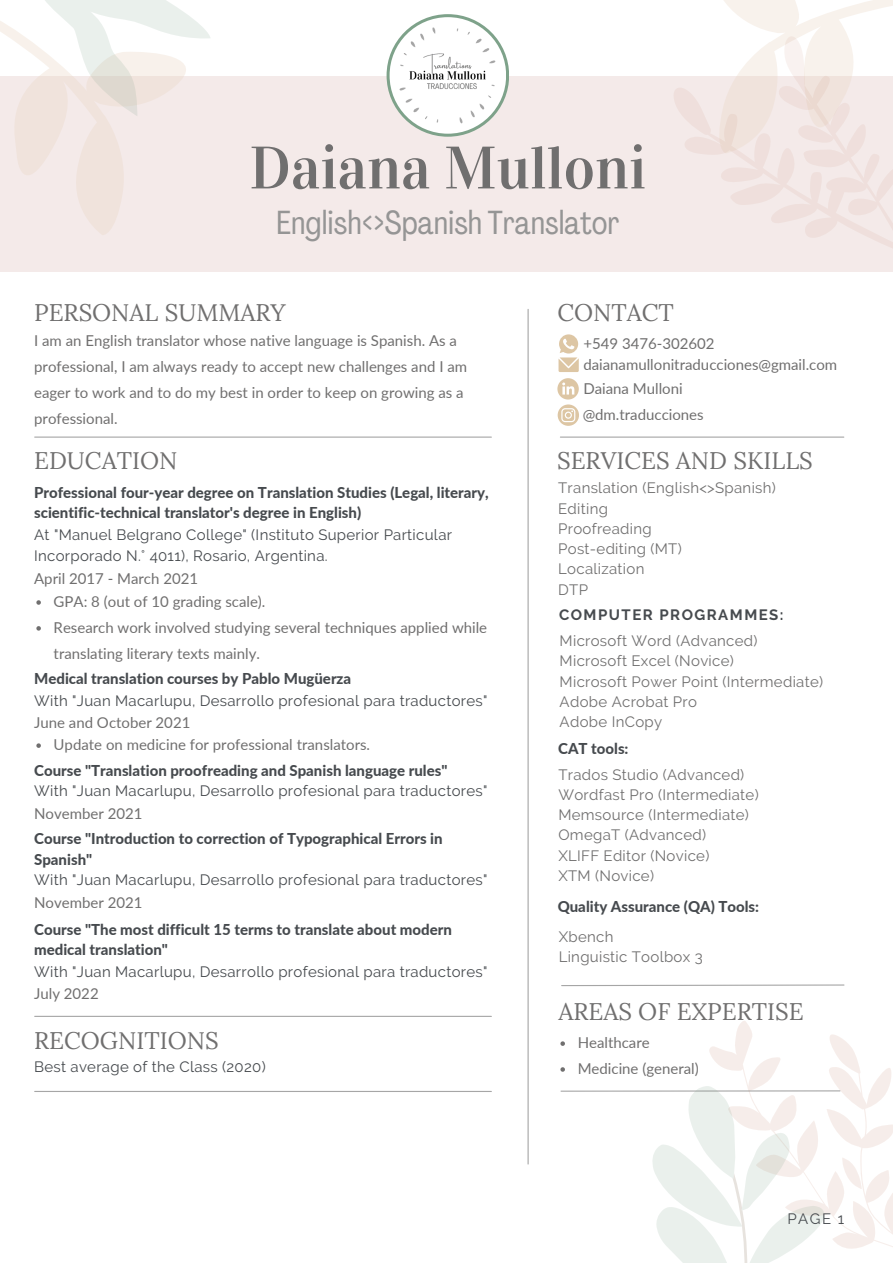
<style>
.page{position:relative;width:893px;height:1264px;background:#fff}
.page>*{position:absolute;margin:0;border:0;box-sizing:border-box;transform-origin:0 0}
.t1{font:60px "Vidaloka";color:#706f6f}
.t2{font:33px "Agrandir Tight";color:#959595}
.t3{font:24px "Lora";color:#706f6f}
.t4{font:15px/25.8px "Lato";color:#706f6f}
.t5{font:800 15px/20.2px "Lato";color:#464a4e}
.t6{font:15px/20.2px "Raleway";letter-spacing:.02em;color:#464a4e}
.t7{font:15px "Raleway";letter-spacing:.02em;color:#706f6f}
.t8{font:700 15px "Raleway";letter-spacing:.1em;color:#464a4e}
</style>
<div class="page">
<div style="left:0;top:76px;width:892px;height:195px;background:#f4eae9"></div>
<svg style="left:561px;top:984px;width:137px;height:2px"></svg>
<hr style="left:560px;top:436px;width:283px;height:1px;background:#a6a6a6">
<hr style="left:35px;top:436px;width:456px;height:1px;background:#a6a6a6">
<hr style="left:527px;top:309px;width:1px;height:854px;background:#a6a6a6">
<img style="left:386px;top:14px;width:123px;height:123px">
<svg style="left:0;top:21px;width:124px;height:214px"></svg>
<svg style="left:33px;top:0;width:177px;height:116px"></svg>
<svg style="left:724px;top:0;width:168px;height:11px"></svg>
<svg style="left:647px;top:11px;width:245px;height:261px"></svg>
<hr style="left:35px;top:1015px;width:456px;height:1px;background:#a6a6a6">
<svg style="left:557px;top:378px;width:22px;height:48px"></svg>
<svg style="left:558px;top:334px;width:20px;height:38px"></svg>
<hr style="left:561px;top:1090px;width:278px;height:1px;background:#a6a6a6">
<svg style="left:698px;top:984px;width:194px;height:149px"></svg>
<svg style="left:527px;top:1133px;width:365px;height:116px"></svg>
<svg style="left:639px;top:1079px;width:190px;height:183px"></svg>
<svg style="left:560px;top:1041px;width:5px;height:4px"></svg>
<svg style="left:560px;top:1067px;width:5px;height:4px"></svg>
<svg style="left:36px;top:600px;width:5px;height:4px"></svg>
<svg style="left:36px;top:626px;width:5px;height:4px"></svg>
<svg style="left:36px;top:743px;width:5px;height:5px"></svg>
<hr style="left:35px;top:1090px;width:456px;height:1px;background:#a6a6a6">
<p class="t1" style="left:249px;top:132px;width:398px">Daiana Mulloni</p>
<p class="t2" style="left:276px;top:209px;width:345px">English&lt;&gt;Spanish Translator</p>
<p class="t3" style="left:34px;top:297px;width:253px">PERSONAL SUMMARY</p>
<p class="t4" style="left:34px;top:327px;width:434px">I am an English translator whose native language is Spanish. As a professional, I am always ready to accept new challenges and I am eager to work and to do my best in order to keep on growing as a professional.</p>
<p class="t3" style="left:34px;top:445px;width:145px">EDUCATION</p>
<p class="t5" style="left:34px;top:482px;width:456px">Professional four-year degree on Translation Studies (Legal, literary, scientific-technical translator's degree in English)</p>
<p class="t6" style="left:34px;top:525px;width:419px">At "Manuel Belgrano College" (Instituto Superior Particular<br>Incorporado N.° 4011), Rosario, Argentina.</p>
<p class="t4" style="left:34px;top:565px;width:165px">April 2017 - March 2021</p>
<p class="t4" style="left:54px;top:588px;width:213px">GPA: 8 (out of 10 grading scale).</p>
<p class="t4" style="left:54px;top:614px;width:435px">Research work involved studying several techniques applied while translating literary texts mainly.</p>
<p class="t5" style="left:34px;top:668px;width:318px">Medical translation courses by Pablo Mugüerza</p>
<p class="t6" style="left:34px;top:690px;width:455px">With "Juan Macarlupu, Desarrollo profesional para traductores"</p>
<p class="t4" style="left:34px;top:709px;width:158px">June and October 2021</p>
<p class="t4" style="left:54px;top:731px;width:318px">Update on medicine for professional translators.</p>
<p class="t5" style="left:34px;top:760px;width:415px">Course "Translation proofreading and Spanish language rules"</p>
<p class="t6" style="left:34px;top:781px;width:455px">With "Juan Macarlupu, Desarrollo profesional para traductores"</p>
<p class="t4" style="left:34px;top:800px;width:110px">November 2021</p>
<p class="t5" style="left:34px;top:828px;width:410px">Course "Introduction to correction of Typographical Errors in<br>Spanish"</p>
<p class="t6" style="left:34px;top:869px;width:455px">With "Juan Macarlupu, Desarrollo profesional para traductores"</p>
<p class="t4" style="left:34px;top:888px;width:110px">November 2021</p>
<p class="t5" style="left:34px;top:918px;width:419px">Course "The most difficult 15 terms to translate about modern medical translation"</p>
<p class="t6" style="left:34px;top:961px;width:455px">With "Juan Macarlupu, Desarrollo profesional para traductores"</p>
<p class="t4" style="left:34px;top:980px;width:66px">July 2022</p>
<p class="t3" style="left:34px;top:1024px;width:186px">RECOGNITIONS</p>
<p class="t6" style="left:34px;top:1056px;width:233px">Best average of the Class (2020)</p>
<p class="t3" style="left:557px;top:297px;width:118px">CONTACT</p>
<p class="t4" style="left:583px;top:330px;width:133px">+549 3476-302602</p>
<p class="t4" style="left:583px;top:375px;width:101px">Daiana Mulloni</p>
<p class="t4" style="left:583px;top:351px;width:255px">daianamullonitraducciones@gmail.com</p>
<p class="t4" style="left:582px;top:401px;width:122px">@dm.traducciones</p>
<p class="t3" style="left:557px;top:445px;width:257px">SERVICES AND SKILLS</p>
<p class="t7" style="left:558px;top:479px;width:219px">Translation (English&lt;&gt;Spanish)</p>
<p class="t7" style="left:558px;top:499px;width:51px">Editing</p>
<p class="t7" style="left:558px;top:520px;width:95px">Proofreading</p>
<p class="t7" style="left:558px;top:540px;width:125px">Post-editing (MT)</p>
<p class="t7" style="left:558px;top:560px;width:88px">Localization</p>
<p class="t7" style="left:558px;top:580px;width:31px">DTP</p>
<p class="t8" style="left:559px;top:605px;width:226px">COMPUTER PROGRAMMES:</p>
<p class="t7" style="left:559px;top:632px;width:199px">Microsoft Word (Advanced)</p>
<p class="t7" style="left:559px;top:652px;width:176px">Microsoft Excel (Novice)</p>
<p class="t7" style="left:559px;top:672px;width:265px">Microsoft Power Point (Intermediate)</p>
<p class="t7" style="left:559px;top:692px;width:139px">Adobe Acrobat Pro</p>
<p class="t7" style="left:559px;top:713px;width:104px">Adobe InCopy</p>
<p class="t5" style="left:558px;top:738px;width:72px">CAT tools:</p>
<p class="t7" style="left:558px;top:765px;width:187px">Trados Studio (Advanced)</p>
<p class="t7" style="left:558px;top:785px;width:202px">Wordfast Pro (Intermediate)</p>
<p class="t7" style="left:558px;top:806px;width:192px">Memsource (Intermediate)</p>
<p class="t7" style="left:558px;top:826px;width:149px">OmegaT (Advanced)</p>
<p class="t7" style="left:558px;top:846px;width:152px">XLIFF Editor (Novice)</p>
<p class="t7" style="left:558px;top:866px;width:97px">XTM (Novice)</p>
<p class="t5" style="left:557px;top:896px;width:203px">Quality Assurance (QA) Tools:</p>
<p class="t7" style="left:558px;top:927px;width:56px">Xbench</p>
<p class="t7" style="left:558px;top:947px;width:146px">Linguistic Toolbox 3</p>
<p class="t3" style="left:558px;top:995px;width:247px">AREAS OF EXPERTISE</p>
<p class="t4" style="left:577px;top:1029px;width:74px">Healthcare</p>
<p class="t4" style="left:577px;top:1055px;width:123px">Medicine (general)</p>
<p class="t6" style="left:787px;top:1208px;width:58px">PAGE 1</p>
</div>
